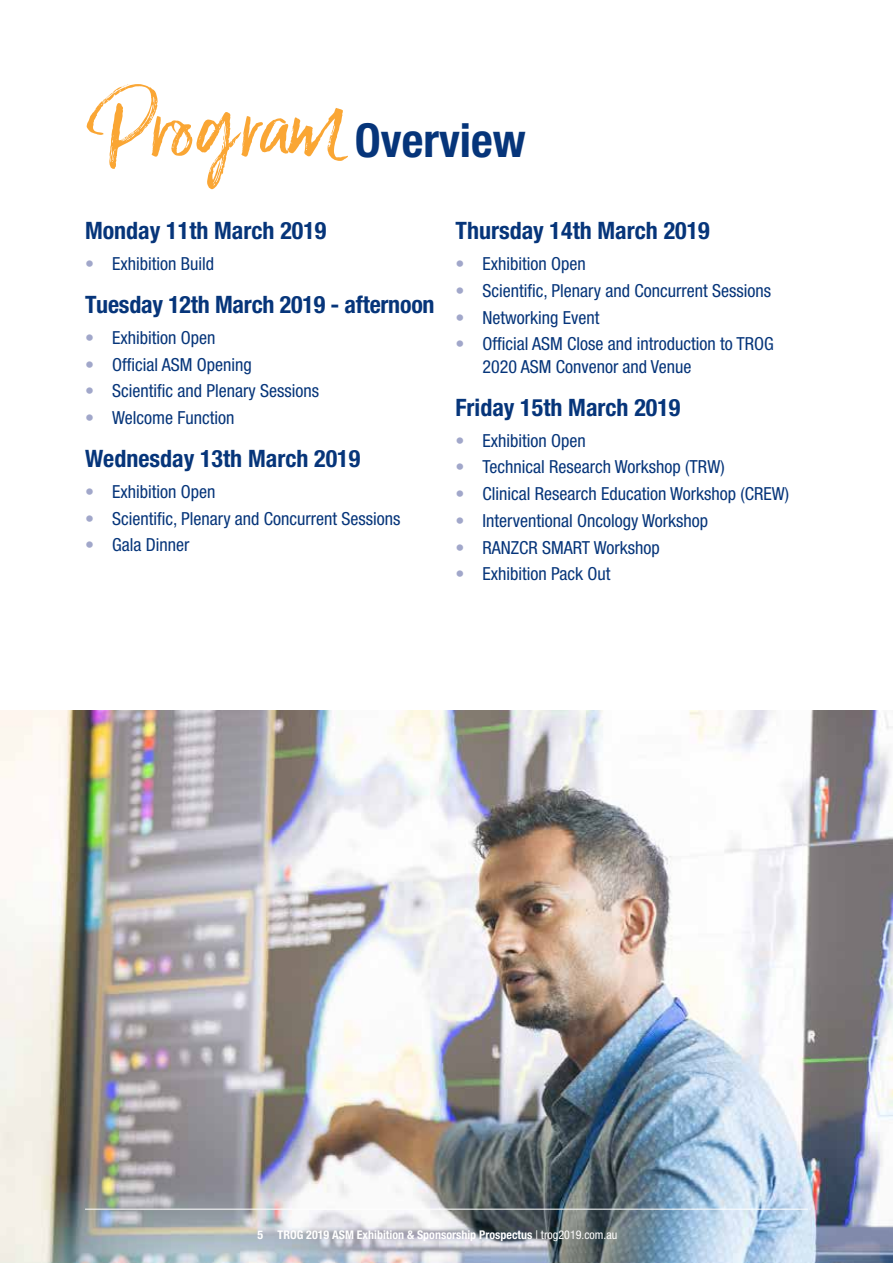
<style>
.page{position:relative;width:893px;height:1263px;background:#fff}
.page>*{position:absolute;margin:0;border:0;box-sizing:border-box;transform-origin:0 0}
.t1{font:106.5px "Lucky Fellas Upright";color:#faa634}
.t2{font:700 condensed 46.8px "Helvetica Neue";color:#06357a}
.t3{font:700 condensed 24px "Helvetica Neue";color:#06357a}
.t4{font:condensed 18px/22.5px "Helvetica Neue LT Std";color:#06357a}
.t5{font:700 condensed 12px "Helvetica Neue LT Pro";color:#fff}
.s1{color:#a1a7ca}
.s2{font-family:"Helvetica Neue LT Std";font-weight:400}
</style>
<div class="page">
<img style="left:0;top:711px;width:893px;height:552px">
<hr style="left:85px;top:1209px;width:723px;height:1px;background:#fff">
<h1 class="t1" style="left:87px;top:67px;width:257px">Program</h1>
<h2 class="t2" style="left:355px;top:112px;width:172px">Overview</h2>
<h3 class="t3" style="left:85px;top:216px;width:243px">Monday 11th March 2019</h3>
<p class="t4" style="left:85px;top:252px;width:130px"><span class="s1">•</span> Exhibition Build</p>
<h3 class="t3" style="left:85px;top:290px;width:351px">Tuesday 12th March 2019 - afternoon</h3>
<p class="t4" style="left:85px;top:326px;width:132px"><span class="s1">•</span> Exhibition Open</p>
<p class="t4" style="left:85px;top:353px;width:168px"><span class="s1">•</span> Official ASM Opening</p>
<p class="t4" style="left:85px;top:380px;width:236px"><span class="s1">•</span> Scientific and Plenary Sessions</p>
<p class="t4" style="left:85px;top:406px;width:151px"><span class="s1">•</span> Welcome Function</p>
<h3 class="t3" style="left:85px;top:444px;width:277px">Wednesday 13th March 2019</h3>
<p class="t4" style="left:85px;top:480px;width:132px"><span class="s1">•</span> Exhibition Open</p>
<p class="t4" style="left:85px;top:507px;width:317px"><span class="s1">•</span> Scientific, Plenary and Concurrent Sessions</p>
<p class="t4" style="left:85px;top:533px;width:106px"><span class="s1">•</span> Gala Dinner</p>
<h3 class="t3" style="left:455px;top:216px;width:256px">Thursday 14th March 2019</h3>
<p class="t4" style="left:455px;top:252px;width:132px"><span class="s1">•</span> Exhibition Open</p>
<p class="t4" style="left:455px;top:279px;width:317px"><span class="s1">•</span> Scientific, Plenary and Concurrent Sessions</p>
<p class="t4" style="left:455px;top:306px;width:145px"><span class="s1">•</span> Networking Event</p>
<p class="t4" style="left:482px;top:333px;width:293px;text-indent:-27px"><span class="s1">•</span> Official ASM Close and introduction to TROG<br>2020 ASM Convenor and Venue</p>
<h3 class="t3" style="left:455px;top:392px;width:226px">Friday 15th March 2019</h3>
<p class="t4" style="left:455px;top:429px;width:132px"><span class="s1">•</span> Exhibition Open</p>
<p class="t4" style="left:455px;top:456px;width:271px"><span class="s1">•</span> Technical Research Workshop (TRW)</p>
<p class="t4" style="left:455px;top:482px;width:335px"><span class="s1">•</span> Clinical Research Education Workshop (CREW)</p>
<p class="t4" style="left:455px;top:509px;width:254px"><span class="s1">•</span> Interventional Oncology Workshop</p>
<p class="t4" style="left:455px;top:536px;width:206px"><span class="s1">•</span> RANZCR SMART Workshop</p>
<p class="t4" style="left:455px;top:563px;width:156px"><span class="s1">•</span> Exhibition Pack Out</p>
<p class="t5" style="left:257px;top:1227px;width:361px">5 TROG 2019 ASM Exhibition &amp; Sponsorship Prospectus <span class="s2">| trog2019.com.au</span></p>
</div>
